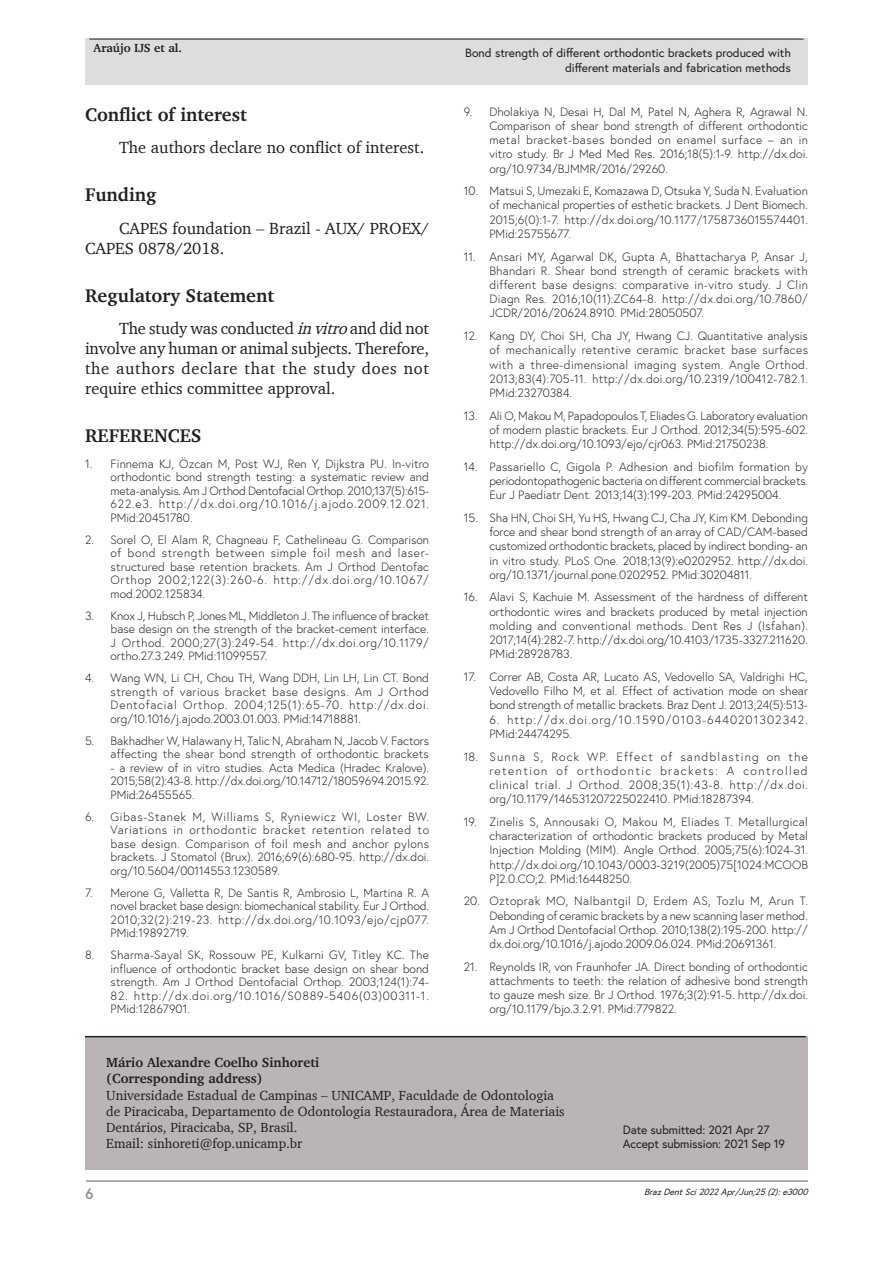
<style>
.page{position:relative;width:893px;height:1263px;background:#fff}
.page>*{position:absolute;margin:0;border:0;box-sizing:border-box;transform-origin:0 0}
.fnAuthor-notesOtherT{font:700 18.75px "Charter";color:#231f20}
.fnConflictTitle{font:700 18.75px "Charter";color:#231f20}
.ReferenceHead{font:700 18.75px "Charter";color:#231f20}
.fnSupported-byTitle{font:700 18.75px "Charter";color:#231f20}
.fnAuthor-notesOther{font:16.5px/19.8px "Charter";color:#231f20;text-align:justify}
.fnSupported-by{font:16.5px/19.8px "Charter";color:#231f20}
.fnConflict{font:16.5px "Charter";color:#231f20}
.t1{font:700 15px "Europa";color:#939598}
.Correspondence{font:13.5px/16.2px "Charter";color:#231f20}
.Reference{font:300 12px/14.2px "Europa";color:#231f20;text-align:justify}
.History{font:12px/14.4px "Europa";letter-spacing:-.01em;color:#231f20;text-align:right}
.History-2{font:12px "Europa";letter-spacing:-.16em;color:#231f20}
.Reference-2{font:300 12px/13.5px "Europa";letter-spacing:.055em;color:#231f20}
.Reference-3{font:300 12px/14.2px "Europa";letter-spacing:.09em;color:#231f20}
.t2{font:700 12px "Charter";color:#231f20}
.t3{font:italic 9px "Europa";color:#231f20}
.s1{font-style:italic}
.s2{font-weight:700}
</style>
<div class="page">
<hr style="left:86px;top:1180px;width:722px;height:2px;background:#939598">
<div style="left:85px;top:39px;width:723px;height:46px;background:#dcdddf"></div>
<hr style="left:89px;top:39px;width:715px;height:1px;background:#231f20">
<div style="left:623px;top:1035px;width:185px;height:134px;background:#bab5b4"></div>
<div style="left:85px;top:1035px;width:538px;height:134px;background:#bab5b4"></div>
<hr style="left:85px;top:1036px;width:721px;height:1px;background:#231f20">
<p class="t2" style="left:94px;top:41px;width:90px">Araújo IJS et al.</p>
<p class="History" style="left:465px;top:46px;width:327px">Bond strength of different orthodontic brackets produced with different materials and fabrication methods</p>
<p class="History" style="left:566px;top:46px;width:6px">f</p>
<p class="History-2" style="left:463px;top:53px;width:329px">Bond strength ofdifferentorthodontic brackets produced with differentmaterials and fabrication methods</p>
<p class="History" style="left:575px;top:60px;width:6px">f</p>
<p class="fnConflictTitle" style="left:85px;top:103px;width:163px">Conflict of interest</p>
<p class="fnConflict" style="left:119px;top:137px;width:307px">The authors declare no conflict of interest.</p>
<p class="fnSupported-byTitle" style="left:85px;top:183px;width:73px">Funding</p>
<p class="fnSupported-by" style="left:85px;top:218px;width:345px;text-indent:34px">CAPES foundation – Brazil - AUX/ PROEX/<br>CAPES 0878/2018.</p>
<p class="fnAuthor-notesOtherT" style="left:85px;top:283px;width:191px">Regulatory Statement</p>
<p class="fnAuthor-notesOther" style="left:85px;top:318px;width:346px;text-indent:34px">The study was conducted <span class="s1">invitro</span>and did not involve any human or animal subjects. Therefore, the authors declare that the study does not require ethics committee approval.</p>
<p class="ReferenceHead" style="left:85px;top:423px;width:118px">REFERENCES</p>
<p class="Reference" style="left:111px;top:457px;width:320px;line-height:13.5px;text-indent:-26px">1. Finnema KJ, Özcan M, Post WJ, Ren Y, Dijkstra PU. In-vitro orthodontic bond strength testing: a systematic review and meta-analysis. Am J Orthod Dentofacial Orthop. 2010;137(5):615- 622.e3. http://dx.doi.org/10.1016/j.ajodo.2009.12.021.<br>PMid:20451780.</p>
<p class="Reference" style="left:111px;top:533px;width:320px;line-height:13.5px;text-indent:-26px">2. Sorel O, El Alam R, Chagneau F, Cathelineau G. Comparison of bond strength between simple foil mesh and laser&shy;structured base retention brackets. Am J Orthod Dentofac Orthop 2002;122(3):260-6. http://dx.doi.org/10.1067/ mod.2002.125834.</p>
<p class="Reference" style="left:111px;top:609px;width:320px;line-height:13.5px;text-indent:-26px">3. Knox J, Hubsch P, Jones ML, Middleton J. The influence of bracket base design on the strength of the bracket-cement interface.<br>J Orthod. 2000;27(3):249-54. http://dx.doi.org/10.1179/ ortho.27.3.249. PMid:11099557.</p>
<p class="Reference" style="left:111px;top:671px;width:320px;line-height:13.5px;text-indent:-26px">4. Wang WN, Li CH, Chou TH, Wang DDH, Lin LH, Lin CT. Bond strength of various bracket base designs. Am J Orthod Dentofacial Orthop. 2004;125(1):65-70. http://dx.doi. org/10.1016/j.ajodo.2003.01.003. PMid:14718881.</p>
<p class="Reference" style="left:85px;top:734px;width:345px;line-height:13.5px;text-align:right">5. Bakhadher W, Halawany H, Talic N, Abraham N, Jacob V. Factors affecting the shear bond strength of orthodontic brackets</p>
<p class="Reference" style="left:111px;top:761px;width:320px;line-height:13.5px">- a review of in vitro studies. Acta Medica (Hradec Kralove).<br>2015;58(2):43-8. http://dx.doi.org/10.14712/18059694.2015.92.<br>PMid:26455565.</p>
<p class="Reference" style="left:111px;top:810px;width:320px;line-height:13.5px;text-indent:-26px">6. Gibas-Stanek M, Williams S, Ryniewicz WI, Loster BW.<br>Variations in orthodontic bracket retention related to base design. Comparison of foil mesh and anchor pylons brackets. J Stomatol (Brux). 2016;69(6):680-95. http://dx.doi. org/10.5604/00114553.1230589.</p>
<p class="Reference" style="left:111px;top:886px;width:320px;line-height:13.5px;text-indent:-26px">7. Merone G, Valletta R, De Santis R, Ambrosio L, Martina R. A novel bracket base design: biomechanical stability. Eur J Orthod.<br>2010;32(2):219-23. http://dx.doi.org/10.1093/ejo/cjp077.<br>PMid:19892719.</p>
<p class="Reference" style="left:111px;top:948px;width:320px;line-height:13.5px;text-indent:-26px">8. Sharma-Sayal SK, Rossouw PE, Kulkarni GV, Titley KC. The influence of orthodontic bracket base design on shear bond strength. Am J Orthod Dentofacial Orthop. 2003;124(1):74-</p>
<p class="Reference-2" style="left:111px;top:989px;width:320px">82. http://dx.doi.org/10.1016/S0889-5406(03)00311-1.<br>PMid:12867901.</p>
<p class="Reference" style="left:489px;top:104px;width:320px;text-indent:-26px">9. Dholakiya N, Desai H, Dal M, Patel N, Aghera R, Agrawal N.<br>Comparison of shear bond strength of different orthodontic metal bracket-bases bonded on enamel surface – an in vitro study. Br J Med Med Res. 2016;18(5):1-9. http://dx.doi. org/10.9734/BJMMR/2016/29260.</p>
<p class="Reference" style="left:489px;top:184px;width:320px;text-indent:-26px">10. Matsui S, Umezaki E, Komazawa D, Otsuka Y, Suda N. Evaluation of mechanical properties of esthetic brackets. J Dent Biomech.<br>2015;6(0):1-7. http://dx.doi.org/10.1177/1758736015574401.<br>PMid:25755677.</p>
<p class="Reference" style="left:489px;top:249px;width:320px;text-indent:-26px">11. Ansari MY, Agarwal DK, Gupta A, Bhattacharya P, Ansar J, Bhandari R. Shear bond strength of ceramic brackets with different base designs: comparative in-vitro study. J Clin Diagn Res. 2016;10(11):ZC64-8. http://dx.doi.org/10.7860/ JCDR/2016/20624.8910. PMid:28050507.</p>
<p class="Reference" style="left:489px;top:329px;width:320px;text-indent:-26px">12. Kang DY, Choi SH, Cha JY, Hwang CJ. Quantitative analysis of mechanically retentive ceramic bracket base surfaces with a three-dimensional imaging system. Angle Orthod.<br>2013;83(4):705-11. http://dx.doi.org/10.2319/100412-782.1.<br>PMid:23270384.</p>
<p class="Reference" style="left:489px;top:408px;width:320px;text-indent:-26px">13. Ali O, Makou M, Papadopoulos T, Eliades G. Laboratory evaluation of modern plastic brackets. Eur J Orthod. 2012;34(5):595-602. http://dx.doi.org/10.1093/ejo/cjr063. PMid:21750238.</p>
<p class="Reference" style="left:489px;top:459px;width:320px;text-indent:-26px">14. Passariello C, Gigola P. Adhesion and biofilm formation by periodontopathogenic bacteria on different commercial brackets.<br>Eur J Paediatr Dent. 2013;14(3):199-203. PMid:24295004.</p>
<p class="Reference" style="left:489px;top:510px;width:320px;text-indent:-26px">15. Sha HN, Choi SH, Yu HS, Hwang CJ, Cha JY, Kim KM. Debonding force and shear bond strength of an array of CAD/CAM-based customized orthodontic brackets, placed by indirect bonding- an in vitro study. PLoS One. 2018;13(9):e0202952. http://dx.doi. org/10.1371/journal.pone.0202952. PMid:30204811.</p>
<p class="Reference" style="left:489px;top:590px;width:320px;text-indent:-26px">16. Alavi S, Kachuie M. Assessment of the hardness of different orthodontic wires and brackets produced by metal injection molding and conventional methods. Dent Res J (Isfahan).<br>2017;14(4):282-7. http://dx.doi.org/10.4103/1735-3327.211620.<br>PMid:28928783.</p>
<p class="Reference" style="left:489px;top:669px;width:320px;text-indent:-26px">17. Correr AB, Costa AR, Lucato AS, Vedovello SA, Valdrighi HC, Vedovello Filho M, et al. Effect of activation mode on shear bond strength of metallic brackets. Braz Dent J. 2013;24(5):513-</p>
<p class="Reference-3" style="left:489px;top:712px;width:320px">6. http://dx.doi.org/10.1590/0103-6440201302342.<br>PMid:24474295.</p>
<p class="Reference" style="left:489px;top:749px;width:320px;text-indent:-26px">18. Sunna S, Rock WP. Effect of sandblasting on the retention of orthodontic brackets: A controlled clinical trial. J Orthod. 2008;35(1):43-8. http://dx.doi. org/10.1179/146531207225022410. PMid:18287394.</p>
<p class="Reference" style="left:489px;top:814px;width:320px;text-indent:-26px">19. Zinelis S, Annousaki O, Makou M, Eliades T. Metallurgical characterization of orthodontic brackets produced by Metal Injection Molding (MIM). Angle Orthod. 2005;75(6):1024-31. http://dx.doi.org/10.1043/0003-3219(2005)75[1024:MCOOB P]2.0.CO;2. PMid:16448250.</p>
<p class="Reference" style="left:489px;top:894px;width:320px;text-indent:-26px">20. Oztoprak MO, Nalbantgil D, Erdem AS, Tozlu M, Arun T.<br>Debonding of ceramic brackets by a new scanning laser method.<br>Am J Orthod Dentofacial Orthop. 2010;138(2):195-200. http:// dx.doi.org/10.1016/j.ajodo.2009.06.024. PMid:20691361.</p>
<p class="Reference" style="left:489px;top:959px;width:320px;text-indent:-26px">21. Reynolds IR, von Fraunhofer JA. Direct bonding of orthodontic attachments to teeth: the relation of adhesive bond strength to gauze mesh size. Br J Orthod. 1976;3(2):91-5. http://dx.doi. org/10.1179/bjo.3.2.91. PMid:779822.</p>
<p class="Correspondence" style="left:106px;top:1054px;width:460px"><span class="s2">Mário Alexandre Coelho Sinhoreti<br>(Corresponding address)<br></span>Universidade Estadual de Campinas – UNICAMP, Faculdade de Odontologia de Piracicaba, Departamento de Odontologia Restauradora, Área de Materiais Dentários, Piracicaba, SP, Brasil.<br>Email: sinhoreti@fop.unicamp.br</p>
<p class="History" style="left:623px;top:1122px;width:164px;text-align:left">Date submitted: 2021 Apr 27<br>Accept submission: 2021 Sep 19</p>
<p class="t1" style="left:85px;top:1184px;width:10px">6</p>
<p class="t3" style="left:644px;top:1185px;width:168px">BrazDentSci2022Apr/Jun;25(2):e3000</p>
</div>
